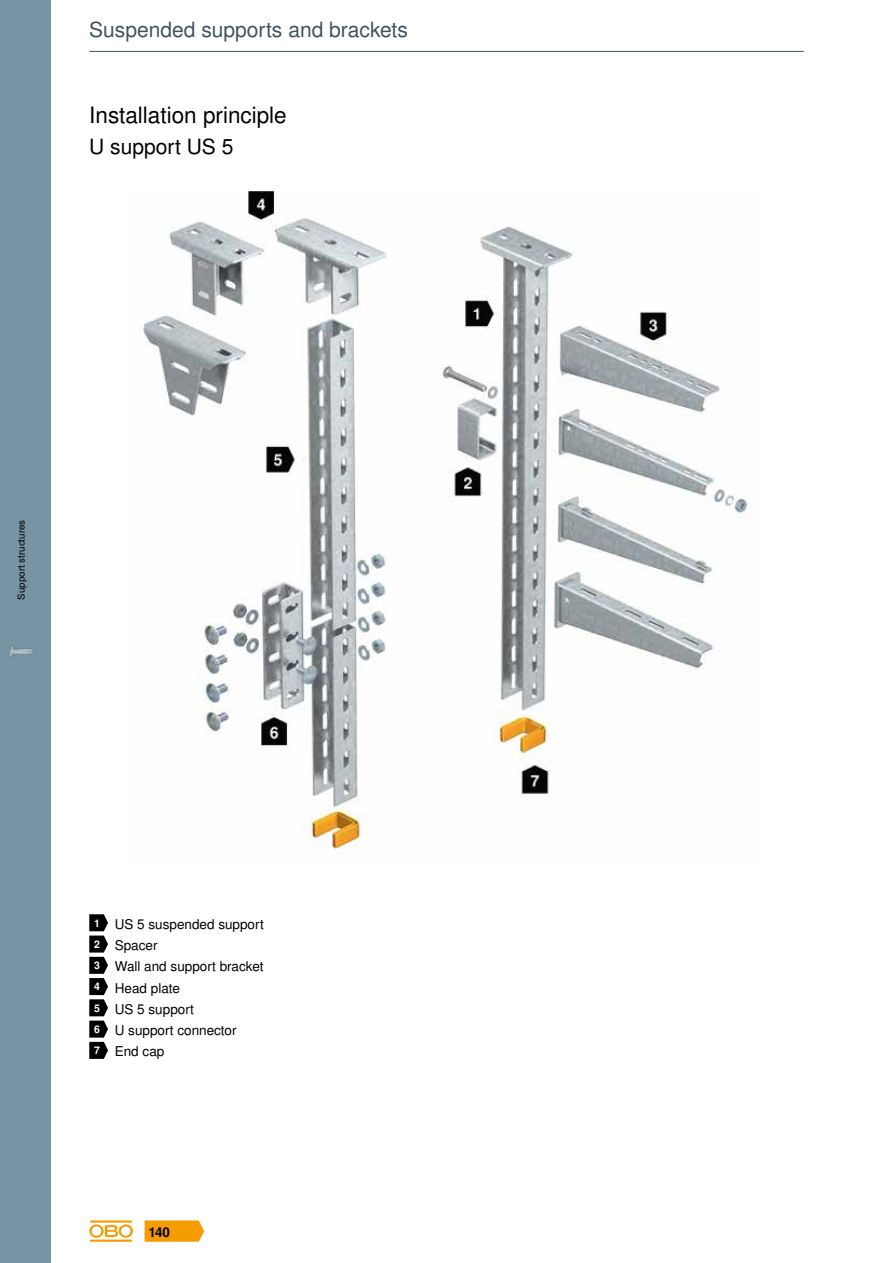
<style>
.page{position:relative;width:893px;height:1263px;background:#fff}
.page>*{position:absolute;margin:0;border:0;box-sizing:border-box;transform-origin:0 0}
.t1{font:22.5px "Nimbus San LOT";color:#000}
.t2{font:21px "Nimbus San LOT";color:#41525d}
.t3{font:21px "Nimbus San LOT";color:#000}
.t4{font:13.5px/21.3px "Nimbus San LOT";color:#000}
.t5{font:700 13.5px "Nimbus San LOT";color:#000}
.t6{font:9.75px "Arial";color:#000}
</style>
<div class="page">
<img style="left:142px;top:191px;width:606px;height:658px">
<hr style="left:89px;top:51px;width:715px;height:1px;background:#41525d">
<svg style="left:89px;top:914px;width:19px;height:145px"></svg>
<div style="left:0;top:0;width:51px;height:1263px;background:#7694a4"></div>
<svg style="left:145px;top:1220px;width:59px;height:22px"></svg>
<hr style="left:90px;top:1239px;width:42px;height:3px;background:#f59c00">
<svg style="left:89px;top:1224px;width:44px;height:14px"></svg>
<hr style="left:90px;top:1220px;width:42px;height:2px;background:#f59c00">
<img style="left:9px;top:645px;width:25px;height:12px">
<h2 class="t2" style="left:89px;top:17px;width:320px">Suspended supports and brackets</h2>
<h1 class="t1" style="left:89px;top:102px;width:199px">Installation principle</h1>
<h2 class="t3" style="left:89px;top:134px;width:146px">U support US 5</h2>
<p class="t6" style="left:15px;top:600px;width:81px;rotate:-90deg">Support structures</p>
<p class="t4" style="left:94px;top:914px;width:171px"><sup>1</sup> US 5 suspended support<br><sup>2</sup> Spacer<br><sup>3</sup> Wall and support bracket<br><sup>4</sup> Head plate<br><sup>5</sup> US 5 support<br><sup>6</sup> U support connector<br><sup>7</sup> End cap</p>
<p class="t5" style="left:148px;top:1224px;width:23px">140</p>
</div>
